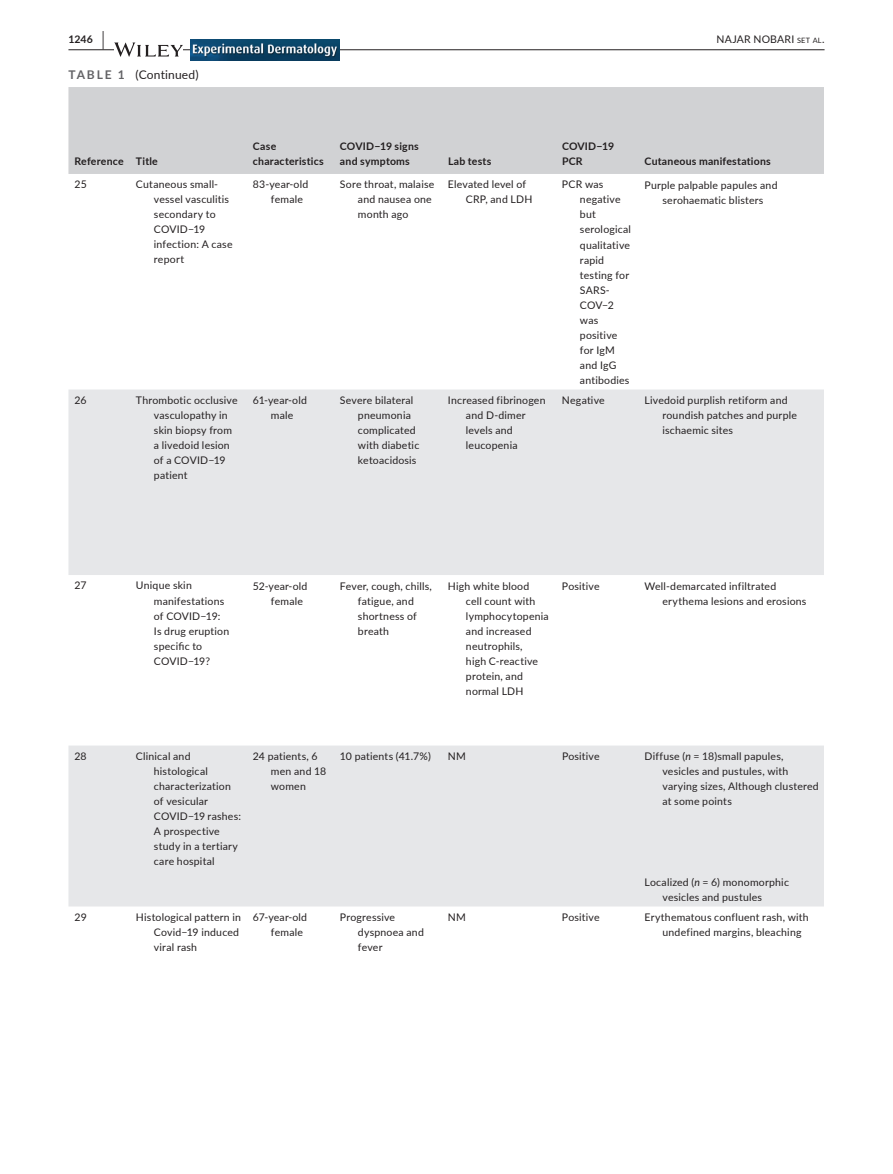
<style>
.page{position:relative;width:893px;height:1174px;background:#fff}
.page>*{position:absolute;margin:0;border:0;box-sizing:border-box;transform-origin:0 0}
.t1{font:12px "Lato";letter-spacing:.015em;color:#231f20}
.t2{font:10.5px/15px "Lato";letter-spacing:.02em;color:#231f20}
.t3{font:700 10.5px/15px "Lato";letter-spacing:.02em;color:#231f20}
.t4{font:10.5px "Lato";letter-spacing:.02em;color:#231f20}
.s1{font-size:19.5px}
.s2{font-size:7.35px}
.s3{font-weight:700;color:#636366}
.s4{font-style:italic}
</style>
<div class="page">
<hr style="left:68px;top:49px;width:756px;height:1px;background:#231f20">
<svg style="left:114px;top:42px;width:69px;height:15px"></svg>
<img style="left:191px;top:39px;width:148px;height:21px">
<div style="left:68px;top:87px;width:756px;height:87px;background:#d1d2d4"></div>
<svg style="left:68px;top:389px;width:756px;height:517px;fill:#e6e7e9"></svg>
<p class="t3" style="left:68px;top:31px;width:37px">1246 <span class="s1">|</span></p>
<p class="t4" style="left:716px;top:31px;width:110px">NAJAR NOBARI <span class="s2">SET AL</span>.</p>
<p class="t1" style="left:68px;top:66px;width:132px"><span class="s3">TABLE 1</span> (Continued)</p>
<p class="t3" style="left:74px;top:153px;width:85px">Reference Title</p>
<p class="t3" style="left:253px;top:138px;width:72px">Case characteristics</p>
<p class="t3" style="left:340px;top:138px;width:80px">COVID−19 signs and symptoms</p>
<p class="t3" style="left:448px;top:153px;width:45px">Lab tests</p>
<p class="t3" style="left:562px;top:138px;width:54px">COVID−19<br>PCR</p>
<p class="t3" style="left:644px;top:153px;width:128px">Cutaneous manifestations</p>
<p class="t2" style="left:74px;top:177px;width:14px">25</p>
<p class="t2" style="left:154px;top:177px;width:80px;text-indent:-18px">Cutaneous small&shy;vessel vasculitis secondary to<br>COVID−19 infection: A case report</p>
<p class="t2" style="left:271px;top:177px;width:39px;text-indent:-18px">83-year-old female</p>
<p class="t2" style="left:358px;top:177px;width:78px;text-indent:-18px">Sore throat, malaise and nausea one month ago</p>
<p class="t2" style="left:466px;top:177px;width:68px;text-indent:-18px">Elevated level of<br>CRP, and LDH</p>
<p class="t2" style="left:580px;top:177px;width:53px;text-indent:-18px">PCR was negative but serological qualitative rapid testing for<br>SARS-<br>COV−2 was positive for IgM and IgG antibodies</p>
<p class="t2" style="left:644px;top:177px;width:135px;text-align:center">Purple palpable papules and serohaematic blisters</p>
<p class="t2" style="left:74px;top:392px;width:14px">26</p>
<p class="t2" style="left:154px;top:392px;width:85px;text-indent:-18px">Thrombotic occlusive vasculopathy in skin biopsy from a livedoid lesion of a COVID−19 patient</p>
<p class="t2" style="left:253px;top:392px;width:56px;text-align:center">61-year-old male</p>
<p class="t2" style="left:358px;top:392px;width:63px;text-indent:-18px">Severe bilateral pneumonia complicated with diabetic ketoacidosis</p>
<p class="t2" style="left:466px;top:392px;width:81px;text-indent:-18px">Increased fibrinogen and D-dimer levels and leucopenia</p>
<p class="t2" style="left:562px;top:392px;width:44px">Negative</p>
<p class="t2" style="left:662px;top:392px;width:136px;text-indent:-18px">Livedoid purplish retiform and roundish patches and purple ischaemic sites</p>
<p class="t2" style="left:74px;top:578px;width:14px">27</p>
<p class="t2" style="left:154px;top:578px;width:77px;text-indent:-18px">Unique skin manifestations of COVID−19:<br>Is drug eruption specific to<br>COVID−19?</p>
<p class="t2" style="left:271px;top:578px;width:38px;text-indent:-18px">52-year-old female</p>
<p class="t2" style="left:358px;top:578px;width:75px;text-indent:-18px">Fever, cough, chills, fatigue, and shortness of breath</p>
<p class="t2" style="left:466px;top:578px;width:84px;text-indent:-18px">High white blood<br>cell count with lymphocytopenia and increased neutrophils,<br>high C-reactive protein, and normal LDH</p>
<p class="t2" style="left:562px;top:578px;width:39px">Positive</p>
<p class="t2" style="left:662px;top:578px;width:145px;text-indent:-18px">Well-demarcated infiltrated erythema lesions and erosions</p>
<p class="t2" style="left:74px;top:748px;width:14px">28</p>
<p class="t2" style="left:154px;top:748px;width:89px;text-indent:-18px">Clinical and histological characterization of vesicular<br>COVID−19 rashes:<br>A prospective study in a tertiary care hospital</p>
<p class="t2" style="left:271px;top:748px;width:57px;text-indent:-18px">24 patients, 6 men and 18 women</p>
<p class="t2" style="left:340px;top:748px;width:92px">10 patients (41.7%)</p>
<p class="t2" style="left:448px;top:748px;width:19px">NM</p>
<p class="t2" style="left:562px;top:748px;width:39px">Positive</p>
<p class="t2" style="left:662px;top:748px;width:158px;text-indent:-18px">Diffuse (<span class="s4">n</span> = 18)small papules, vesicles and pustules, with varying sizes, Although clustered at some points</p>
<p class="t2" style="left:662px;top:873px;width:128px;text-indent:-18px">Localized (<span class="s4">n</span> = 6) monomorphic vesicles and pustules</p>
<p class="t2" style="left:74px;top:909px;width:14px">29</p>
<p class="t2" style="left:154px;top:909px;width:89px;text-indent:-18px">Histological pattern in<br>Covid−19 induced viral rash</p>
<p class="t2" style="left:271px;top:909px;width:38px;text-indent:-18px">67-year-old female</p>
<p class="t2" style="left:358px;top:909px;width:67px;text-indent:-18px">Progressive dyspnoea and fever</p>
<p class="t2" style="left:448px;top:909px;width:19px">NM</p>
<p class="t2" style="left:562px;top:909px;width:39px">Positive</p>
<p class="t2" style="left:662px;top:909px;width:148px;text-indent:-18px">Erythematous confluent rash, with undefined margins, bleaching</p>
</div>
